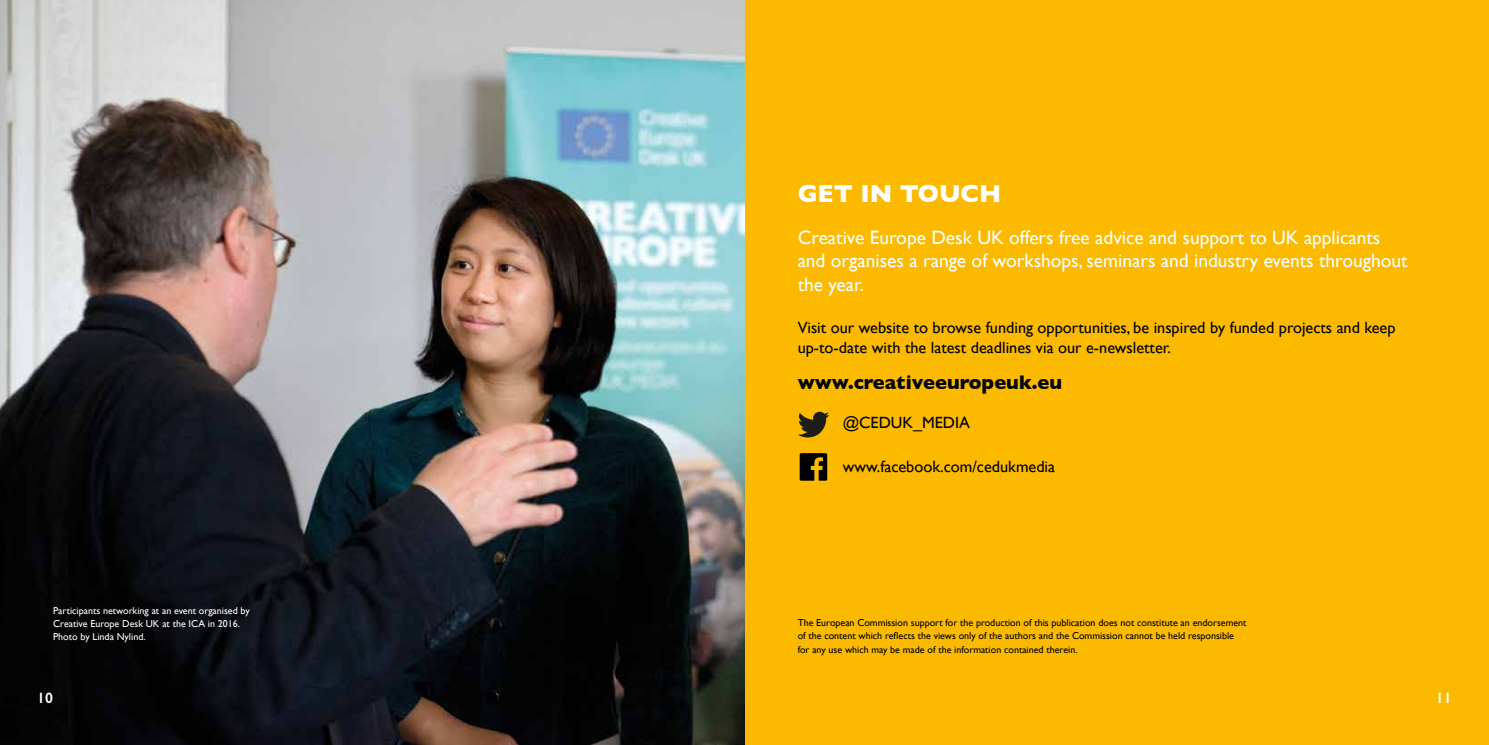
<style>
.page{position:relative;width:1489px;height:745px;background:#fff}
.page>*{position:absolute;margin:0;border:0;box-sizing:border-box;transform-origin:0 0}
.t1{font:700 25px "Gill Sans";color:#fff}
.t2{font:700 20px "Gill Sans";color:#000}
.t3{font:19.38px/23.2px "Gill Sans";color:#fff}
.t4{font:16.25px/19.5px "Gill Sans";color:#000}
.t5{font:600 15px "Gill Sans";color:#fff}
.t6{font:10px/13.1px "Gill Sans";color:#000}
.t7{font:10px/13.1px "Gill Sans";color:#fff}
</style>
<div class="page">
<div style="left:744px;top:0;width:744px;height:744px;background:#fbba00"></div>
<svg style="left:798px;top:411px;width:31px;height:26px"></svg>
<svg style="left:799px;top:453px;width:28px;height:27px"></svg>
<img style="left:0;top:0;width:744px;height:744px">
<p class="t7" style="left:53px;top:603px;width:198px">Participants networking at an event organised by<br>Creative Europe Desk UK at the ICA in 2016.<br>Photo by Linda Nylind.</p>
<h1 class="t1" style="left:797px;top:178px;width:205px">GET IN TOUCH</h1>
<h3 class="t3" style="left:797px;top:225px;width:611px">Creative Europe Desk UK offers free advice and support to UK applicants and organises a range of workshops, seminars and industry events throughout the year.</h3>
<h3 class="t4" style="left:797px;top:318px;width:599px">Visit our website to browse funding opportunities, be inspired by funded projects and keep up-to-date with the latest deadlines via our e-newsletter.</h3>
<h2 class="t2" style="left:797px;top:370px;width:266px">www.creativeeuropeuk.eu</h2>
<h3 class="t4" style="left:842px;top:412px;width:129px">@CEDUK_MEDIA</h3>
<h3 class="t4" style="left:842px;top:456px;width:214px">www.facebook.com/cedukmedia</h3>
<p class="t6" style="left:797px;top:616px;width:450px">The European Commission support for the production of this publication does not constitute an endorsement of the content which reflects the views only of the authors and the Commission cannot be held responsible for any use which may be made of the information contained therein.</p>
<h3 class="t5" style="left:37px;top:688px;width:17px">10</h3>
<h3 class="t5" style="left:1435px;top:688px;width:17px">11</h3>
</div>
